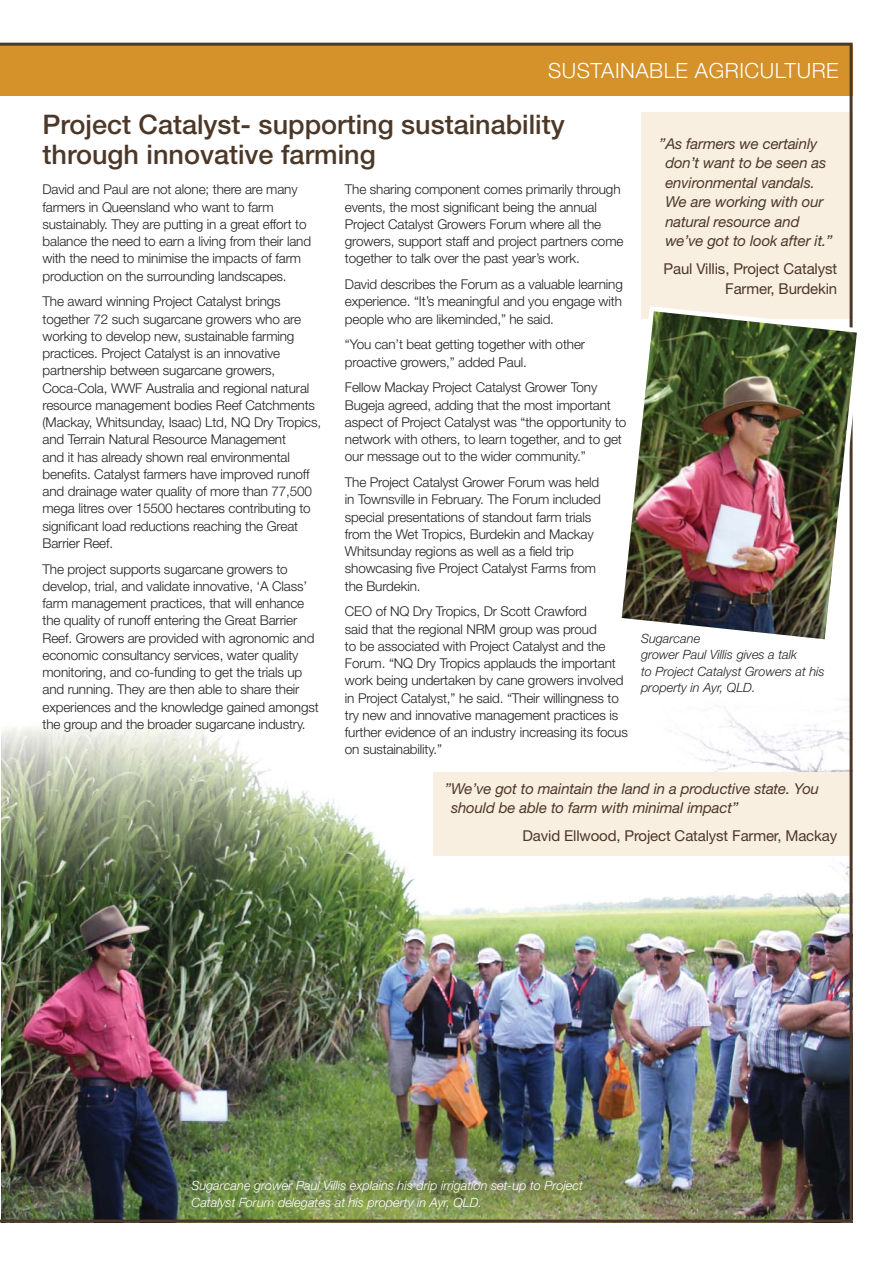
<style>
.page{position:relative;width:893px;height:1263px;background:#fff}
.page>*{position:absolute;margin:0;border:0;box-sizing:border-box;transform-origin:0 0}
.t1{font:500 27px/30px "Helvetica Neue";color:#4c3828}
.t2{font:300 21px "Helvetica Neue";letter-spacing:.025em;color:#fff}
.t3{font:italic 15px/19.5px "Helvetica Neue";letter-spacing:-.01em;color:#4c3828}
.t4{font:15px/19.5px "Helvetica Neue";letter-spacing:-.01em;color:#4c3828;text-align:right}
.t5{font:300 13.5px/17.2px "Helvetica Neue";letter-spacing:-.01em;color:#231f20}
.t6{font:italic 300 12.75px/16.5px "Helvetica Neue";color:#fff}
.t7{font:italic 300 12.75px/16.5px "Helvetica Neue";color:#231f20}
</style>
<div class="page">
<img style="left:0;top:43px;width:852px;height:1180px">
<img style="left:616px;top:306px;width:241px;height:338px">
<h2 class="t2" style="left:548px;top:63px;width:292px">SUSTAINABLE AGRICULTURE</h2>
<h1 class="t1" style="left:43px;top:112px;width:524px">Project Catalyst- supporting sustainability through innovative farming</h1>
<p class="t5" style="left:43px;top:182px;width:270px">David and Paul are not alone; there are many farmers in Queensland who want to farm sustainably. They are putting in a great effort to balance the need to earn a living from their land with the need to minimise the impacts of farm production on the surrounding landscapes.</p>
<p class="t5" style="left:43px;top:294px;width:280px">The award winning Project Catalyst brings together 72 such sugarcane growers who are working to develop new, sustainable farming practices. Project Catalyst is an innovative partnership between sugarcane growers, Coca-Cola, WWF Australia and regional natural resource management bodies Reef Catchments (Mackay, Whitsunday, Isaac) Ltd, NQ Dry Tropics, and Terrain Natural Resource Management<br>and it has already shown real environmental benefits. Catalyst farmers have improved runoff and drainage water quality of more than 77,500 mega litres over 15500 hectares contributing to significant load reductions reaching the Great Barrier Reef.</p>
<p class="t5" style="left:43px;top:562px;width:278px">The project supports sugarcane growers to develop, trial, and validate innovative, ‘A Class’ farm management practices, that will enhance the quality of runoff entering the Great Barrier Reef. Growers are provided with agronomic and economic consultancy services, water quality monitoring, and co-funding to get the trials up and running. They are then able to share their experiences and the knowledge gained amongst the group and the broader sugarcane industry.</p>
<p class="t5" style="left:345px;top:182px;width:280px">The sharing component comes primarily through events, the most significant being the annual Project Catalyst Growers Forum where all the growers, support staff and project partners come together to talk over the past year’s work.</p>
<p class="t5" style="left:345px;top:277px;width:279px;text-align:justify">David describes the Forum as a valuable learning experience. “It’s meaningful and you engage with people who are likeminded,” he said.</p>
<p class="t5" style="left:345px;top:337px;width:242px">“You can’t beat getting together with other proactive growers,” added Paul.</p>
<p class="t5" style="left:345px;top:380px;width:283px">Fellow Mackay Project Catalyst Grower Tony Bugeja agreed, adding that the most important aspect of Project Catalyst was “the opportunity to network with others, to learn together, and to get our message out to the wider community.”</p>
<p class="t5" style="left:345px;top:475px;width:257px">The Project Catalyst Grower Forum was held in Townsville in February. The Forum included special presentations of standout farm trials from the Wet Tropics, Burdekin and Mackay Whitsunday regions as well as a field trip showcasing five Project Catalyst Farms from the Burdekin.</p>
<p class="t5" style="left:345px;top:604px;width:284px">CEO of NQ Dry Tropics, Dr Scott Crawford<br>said that the regional NRM group was proud<br>to be associated with Project Catalyst and the Forum. “NQ Dry Tropics applauds the important work being undertaken by cane growers involved in Project Catalyst,” he said. “Their willingness to try new and innovative management practices is further evidence of an industry increasing its focus on sustainability.”</p>
<p class="t3" style="left:665px;top:135px;width:169px;text-indent:-6px">” As farmers we certainly don’t want to be seen as environmental vandals.<br>We are working with our natural resource and we’ve got to look after it.”</p>
<p class="t4" style="left:664px;top:260px;width:175px">Paul Villis, Project Catalyst<br>Farmer, Burdekin</p>
<p class="t7" style="left:641px;top:631px;width:185px">Sugarcane<br>grower Paul Villis gives a talk<br>to Project Catalyst Growers at his property in Ayr, QLD.</p>
<p class="t3" style="left:451px;top:780px;width:370px;text-indent:-6px">” We’ve got to maintain the land in a productive state. You should be able to farm with minimal impact”</p>
<p class="t4" style="left:522px;top:828px;width:316px">David Ellwood, Project Catalyst Farmer, Mackay</p>
<p class="t6" style="left:191px;top:1178px;width:393px">Sugarcane grower Paul Villis explains his drip irrigation set-up to Project<br>Catalyst Forum delegates at his property in Ayr, QLD.</p>
</div>
